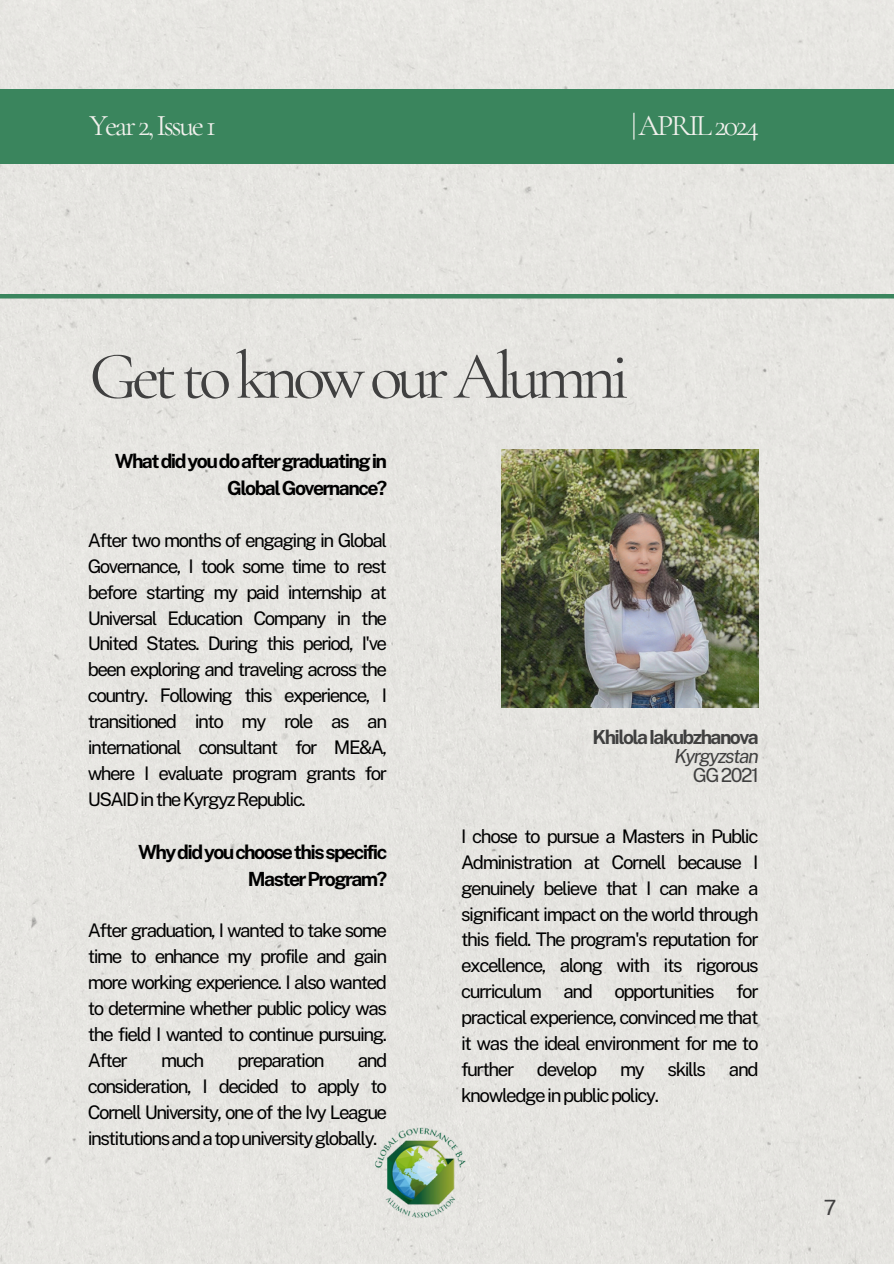
<style>
.page{position:relative;width:894px;height:1264px;background:#fff}
.page>*{position:absolute;margin:0;border:0;box-sizing:border-box;transform-origin:0 0}
.t1{font:67.5px "Cormorant Garamond";letter-spacing:-.08em;color:#404040}
.t2{font:30px "Cormorant Garamond";letter-spacing:-.08em;color:#f1f0ec}
.t3{font:21px "Public Sans";color:#404040}
.t4{font:700 19.5px/27px "Public Sans";letter-spacing:-.08em;color:#000;text-align:right}
.t5{font:700 19.35px "Public Sans";letter-spacing:-.08em;color:#404040}
.t6{font:italic 19.35px "Public Sans";letter-spacing:-.08em;color:#404040}
.t7{font:19.35px "Public Sans";letter-spacing:-.08em;color:#404040}
.t8{font:18.75px/25.8px "Public Sans";letter-spacing:-.08em;color:#000;text-align:justify}
</style>
<div class="page">
<div style="left:0;top:0;width:893px;height:1263px;background:#e6e5e1"></div>
<hr style="left:0;top:294px;width:893px;height:4px;background:#3a855d">
<img style="left:501px;top:450px;width:257px;height:257px">
<div style="left:0;top:89px;width:893px;height:74px;background:#3a855d"></div>
<img style="left:358px;top:1108px;width:131px;height:131px">
<p class="t2" style="left:89px;top:108px;width:128px">Year2,Issue1</p>
<p class="t2" style="left:631px;top:108px;width:129px">|APRIL2024</p>
<h2 class="t1" style="left:89px;top:335px;width:541px">GettoknowourAlumni</h2>
<h3 class="t4" style="left:115px;top:447px;width:274px">Whatdidyoudoaftergraduatingin<br>GlobalGovernance?</h3>
<h2 class="t8" style="left:88px;top:527px;width:301px">After two months of engaging in Global Governance, I took some time to rest before starting my paid internship at Universal Education Company in the United States. During this period, I've been exploring and traveling across the country. Following this experience, I transitioned into my role as an international consultant for ME&amp;A, where I evaluate program grants for USAIDintheKyrgyzRepublic.</h2>
<h2 class="t4" style="left:138px;top:838px;width:250px">Whydidyouchoosethisspecific<br>MasterProgram?</h2>
<h2 class="t8" style="left:88px;top:917px;width:301px">After graduation, I wanted to take some time to enhance my profile and gain more working experience. I also wanted to determine whether public policy was the field I wanted to continue pursuing.<br>After</h2>
<h2 class="t8" style="left:88px;top:1047px;width:301px;text-indent:270px">and consideration, I decided to apply to Cornell University, one of the Ivy League institutionsandatopuniversityglobally.</h2>
<h2 class="t8" style="left:161px;top:1047px;width:45px">much</h2>
<h2 class="t8" style="left:237px;top:1047px;width:88px">preparation</h2>
<p class="t5" style="left:592px;top:725px;width:168px">KhilolaIakubzhanova</p>
<h4 class="t6" style="left:674px;top:744px;width:86px">Kyrgyzstan</h4>
<p class="t7" style="left:692px;top:763px;width:68px">GG2021</p>
<h1 class="t8" style="left:461px;top:823px;width:299px">I chose to pursue a Masters in Public Administration at Cornell because I genuinely believe that I can make a significant impact on the world through this field. The program's reputation for excellence, along with its rigorous curriculum and opportunities for practical experience, convinced me that it was the ideal environment for me to further develop my skills and knowledgeinpublicpolicy.</h1>
<p class="t3" style="left:823px;top:1194px;width:14px">7</p>
</div>
